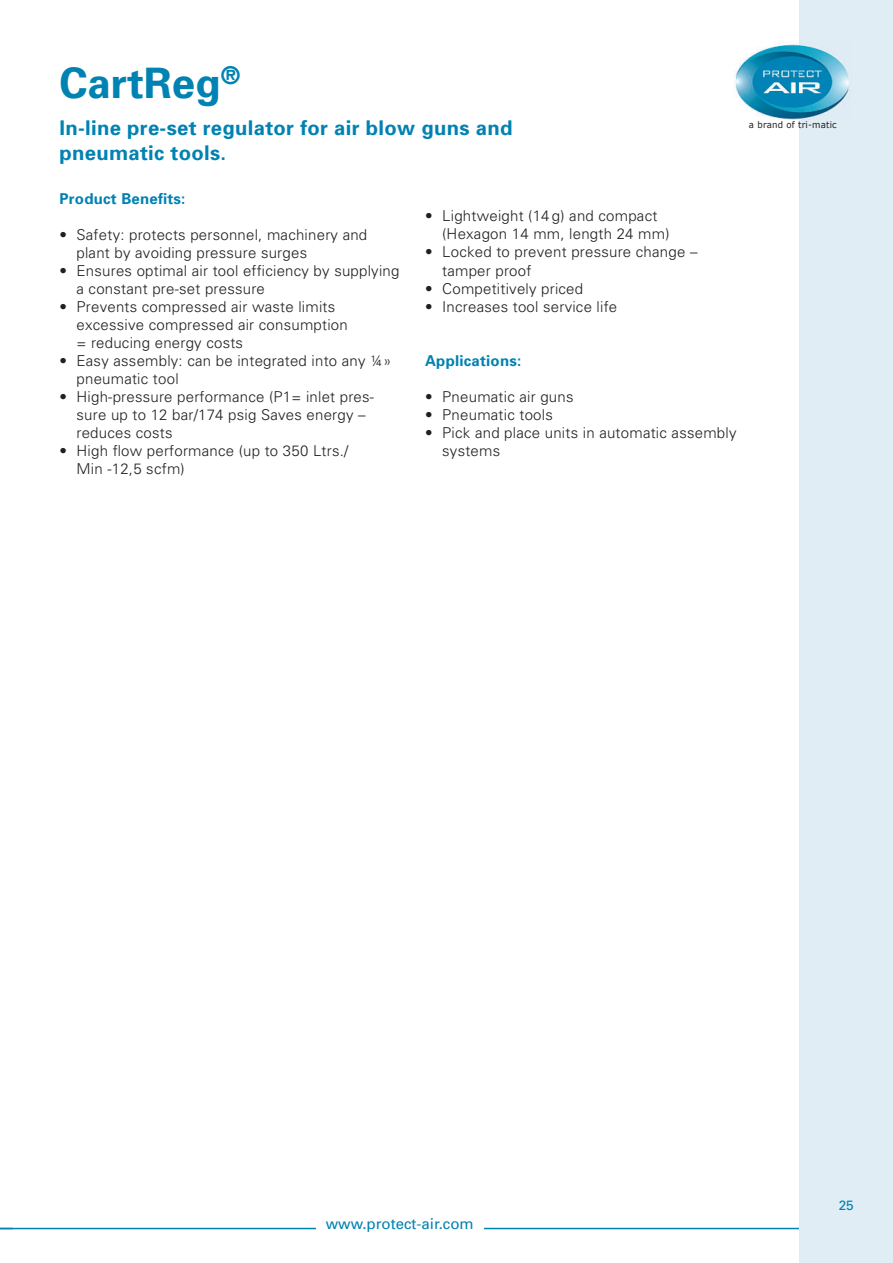
<style>
.page{position:relative;width:893px;height:1263px;background:#fff}
.page>*{position:absolute;margin:0;border:0;box-sizing:border-box;transform-origin:0 0}
.t1{font:700 42px "Univers";color:#0082b2}
.t2{font:700 20.25px/24.3px "Univers";letter-spacing:.015em;color:#0082b2}
.t3{font:300 15px/18px "Univers";letter-spacing:.015em;color:#231f20}
.t4{font:700 15px "Univers";letter-spacing:.015em;color:#0082b2}
.t5{font:15px "Univers";color:#0082b2}
.t6{font:13.5px "Univers";color:#0082b2}
.t7{font:9px "Verdana";letter-spacing:.02em;color:#231f20;scale:.95 1}
</style>
<div class="page">
<hr style="left:0;top:1228px;width:893px;height:1px;background:#0082b2">
<div style="left:799px;top:0;width:94px;height:1263px;background:#e0edf4"></div>
<div style="left:316px;top:1217px;width:167px;height:19px;background:#fff"></div>
<img style="left:734px;top:44px;width:115px;height:76px">
<p class="t1" style="left:60px;top:56px;width:182px">CartReg<sup>®</sup></p>
<p class="t2" style="left:60px;top:115px;width:454px">In-line pre-set regulator for air blow guns and pneumatic tools.</p>
<p class="t4" style="left:60px;top:189px;width:127px">Product Benefits:</p>
<p class="t3" style="left:77px;top:225px;width:292px;text-indent:-17px">• Safety: protects personnel, machinery and plant by avoiding pressure surges</p>
<p class="t3" style="left:77px;top:261px;width:324px;text-indent:-17px">• Ensures optimal air tool efficiency by supplying a constant pre-set pressure</p>
<p class="t3" style="left:77px;top:297px;width:273px;text-indent:-17px">• Prevents compressed air waste limits excessive compressed air consumption = reducing energy costs</p>
<p class="t3" style="left:77px;top:351px;width:316px;text-indent:-17px">• Easy assembly: can be integrated into any ¼» pneumatic tool</p>
<p class="t3" style="left:77px;top:387px;width:299px;text-indent:-17px">• High-pressure performance (P1= inlet pres&shy;sure up to 12 bar/174 psig Saves energy – reduces costs</p>
<p class="t3" style="left:77px;top:441px;width:273px;text-indent:-17px">• High flow performance (up to 350 Ltrs./<br>Min -12,5 scfm)</p>
<p class="t3" style="left:442px;top:207px;width:229px;text-indent:-17px">• Lightweight (14 g) and compact (Hexagon 14 mm, length 24 mm)</p>
<p class="t3" style="left:442px;top:243px;width:257px;text-indent:-17px">• Locked to prevent pressure change – tamper proof</p>
<p class="t3" style="left:425px;top:279px;width:159px">• Competitively priced</p>
<p class="t3" style="left:425px;top:297px;width:194px">• Increases tool service life</p>
<p class="t4" style="left:425px;top:350px;width:98px">Applications:</p>
<p class="t3" style="left:425px;top:387px;width:150px">• Pneumatic air guns</p>
<p class="t3" style="left:425px;top:405px;width:129px">• Pneumatic tools</p>
<p class="t3" style="left:442px;top:423px;width:296px;text-indent:-17px">• Pick and place units in automatic assembly systems</p>
<p class="t7" style="left:749px;top:118px;width:94px">a brand of tri-matic</p>
<p class="t5" style="left:326px;top:1215px;width:150px">www.protect-air.com</p>
<p class="t6" style="left:839px;top:1197px;width:17px">25</p>
</div>
